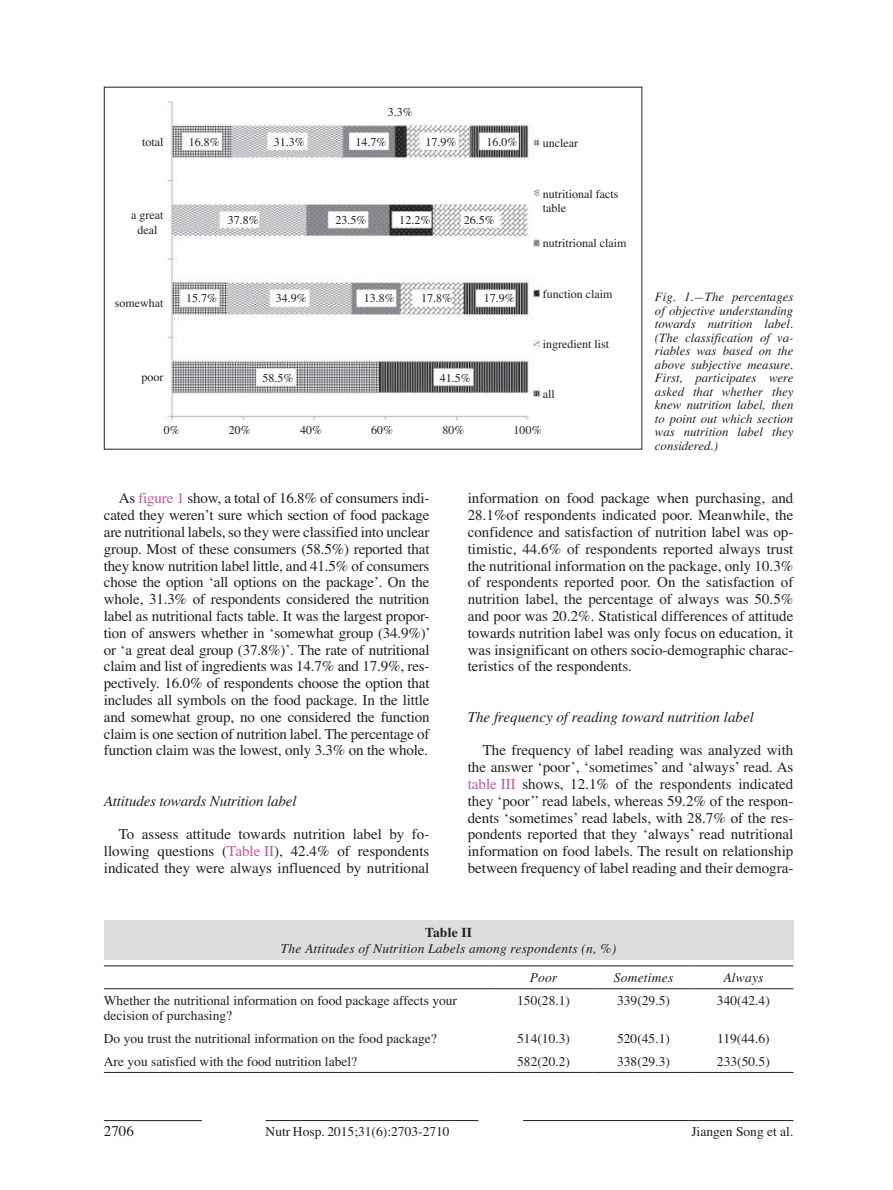
<style>
.page{position:relative;width:893px;height:1190px;background:#fff}
.page>*{position:absolute;margin:0;border:0;box-sizing:border-box;transform-origin:0 0}
.t1{font:15px/16.8px "Times";color:#231f20;text-align:justify}
.t2{font:italic 15px "Times";color:#231f20}
.t3{font:13.5px/15px "Times";color:#231f20}
.t4{font:italic 13.5px/29.2px "Times";letter-spacing:.015em;color:#231f20}
.t5{font:700 13.5px "Times";letter-spacing:.015em;color:#231f20}
.t6{font:italic 12.75px/13.5px "Times";color:#231f20;text-align:justify}
.t7{font:12px/14.4px "Times";color:#231f20}
.s1{color:#c3539f}
</style>
<div class="page">
<hr style="left:104px;top:1120px;width:98px;height:1px;background:#231f20">
<hr style="left:265px;top:1120px;width:213px;height:1px;background:#231f20">
<hr style="left:523px;top:1120px;width:270px;height:1px;background:#231f20">
<div style="left:104px;top:920px;width:689px;height:39px;background:#dcdddf"></div>
<hr style="left:104px;top:965px;width:389px;height:1px;background:#231f20">
<hr style="left:493px;top:965px;width:100px;height:1px;background:#231f20">
<hr style="left:593px;top:965px;width:100px;height:1px;background:#231f20">
<hr style="left:693px;top:965px;width:100px;height:1px;background:#231f20">
<hr style="left:104px;top:988px;width:389px;height:1px;background:#231f20">
<hr style="left:493px;top:988px;width:100px;height:1px;background:#231f20">
<hr style="left:593px;top:988px;width:100px;height:1px;background:#231f20">
<hr style="left:693px;top:988px;width:100px;height:1px;background:#231f20">
<hr style="left:104px;top:1072px;width:389px;height:1px;background:#231f20">
<hr style="left:493px;top:1072px;width:100px;height:1px;background:#231f20">
<hr style="left:593px;top:1072px;width:100px;height:1px;background:#231f20">
<hr style="left:693px;top:1072px;width:100px;height:1px;background:#231f20">
<img style="left:167px;top:101px;width:374px;height:321px">
<p class="t7" style="left:387px;top:105px;width:26px">3.3%</p>
<p class="t7" style="left:142px;top:135px;width:23px">total</p>
<p class="t7" style="left:189px;top:135px;width:32px">16.8%</p>
<p class="t7" style="left:274px;top:135px;width:32px">31.3%</p>
<p class="t7" style="left:355px;top:135px;width:32px">14.7%</p>
<p class="t7" style="left:425px;top:135px;width:32px">17.9%</p>
<p class="t7" style="left:486px;top:135px;width:32px">16.0%</p>
<p class="t7" style="left:542px;top:137px;width:37px">unclear</p>
<p class="t7" style="left:131px;top:209px;width:34px;text-align:center">a great deal</p>
<p class="t7" style="left:228px;top:214px;width:32px">37.8%</p>
<p class="t7" style="left:335px;top:214px;width:32px">23.5%</p>
<p class="t7" style="left:399px;top:214px;width:32px">12.2%</p>
<p class="t7" style="left:463px;top:214px;width:32px">26.5%</p>
<p class="t7" style="left:542px;top:187px;width:77px">nutritional facts table</p>
<p class="t7" style="left:542px;top:237px;width:85px">nutritrional claim</p>
<p class="t7" style="left:115px;top:297px;width:50px">somewhat</p>
<p class="t7" style="left:186px;top:291px;width:32px">15.7%</p>
<p class="t7" style="left:276px;top:291px;width:32px">34.9%</p>
<p class="t7" style="left:363px;top:291px;width:32px">13.8%</p>
<p class="t7" style="left:421px;top:291px;width:32px">17.8%</p>
<p class="t7" style="left:483px;top:291px;width:32px">17.9%</p>
<p class="t7" style="left:542px;top:287px;width:71px">function claim</p>
<p class="t7" style="left:141px;top:370px;width:23px">poor</p>
<p class="t7" style="left:262px;top:371px;width:32px">58.5%</p>
<p class="t7" style="left:440px;top:371px;width:32px">41.5%</p>
<p class="t7" style="left:542px;top:337px;width:68px">ingredient list</p>
<p class="t7" style="left:542px;top:388px;width:13px">all</p>
<p class="t7" style="left:164px;top:424px;width:17px">0%</p>
<p class="t7" style="left:229px;top:424px;width:23px">20%</p>
<p class="t7" style="left:300px;top:424px;width:23px">40%</p>
<p class="t7" style="left:371px;top:424px;width:23px">60%</p>
<p class="t7" style="left:442px;top:424px;width:23px">80%</p>
<p class="t7" style="left:513px;top:424px;width:29px">100%</p>
<p class="t6" style="left:654px;top:291px;width:140px">Fig. 1.—The percentages of objective understanding towards nutrition label. (The classification of va&shy;riables was based on the above subjective measure.<br>First, participates were asked that whether they knew nutrition label, then to point out which section was nutrition label they considered.)</p>
<p class="t1" style="left:104px;top:491px;width:328px;text-indent:15px">As <span class="s1">figure 1</span> show, a total of 16.8% of consumers indi&shy;cated they weren’t sure which section of food package are nutritional labels, so they were classified into unclear group. Most of these consumers (58.5%) reported that they know nutrition label little, and 41.5% of consumers chose the option ‘all options on the package’. On the whole, 31.3% of respondents considered the nutrition label as nutritional facts table. It was the largest propor&shy;tion of answers whether in ‘somewhat group (34.9%)’ or ‘a great deal group (37.8%)’. The rate of nutritional claim and list of ingredients was 14.7% and 17.9%, res&shy;pectively. 16.0% of respondents choose the option that includes all symbols on the food package. In the little and somewhat group, no one considered the function claim is one section of nutrition label. The percentage of function claim was the lowest, only 3.3% on the whole.</p>
<p class="t2" style="left:104px;top:791px;width:194px">Attitudes towards Nutrition label</p>
<p class="t1" style="left:104px;top:827px;width:327px;text-indent:15px">To assess attitude towards nutrition label by fo&shy;llowing questions (<span class="s1">Table II</span>), 42.4% of respondents indicated they were always influenced by nutritional</p>
<p class="t1" style="left:467px;top:491px;width:327px">information on food package when purchasing, and 28.1%of respondents indicated poor. Meanwhile, the confidence and satisfaction of nutrition label was op&shy;timistic, 44.6% of respondents reported always trust the nutritional information on the package, only 10.3% of respondents reported poor. On the satisfaction of nutrition label, the percentage of always was 50.5% and poor was 20.2%. Statistical differences of attitude towards nutrition label was only focus on education, it was insignificant on others socio-demographic charac&shy;teristics of the respondents.</p>
<p class="t2" style="left:467px;top:707px;width:287px">The frequency of reading toward nutrition label</p>
<p class="t1" style="left:467px;top:743px;width:327px;text-indent:15px">The frequency of label reading was analyzed with the answer ‘poor’, ‘sometimes’ and ‘always’ read. As <span class="s1">table III</span> shows, 12.1% of the respondents indicated they ‘poor’’ read labels, whereas 59.2% of the respon&shy;dents ‘sometimes’ read labels, with 28.7% of the res&shy;pondents reported that they ‘always’ read nutritional information on food labels. The result on relationship between frequency of label reading and their demogra-</p>
<p class="t5" style="left:425px;top:923px;width:49px">Table II</p>
<p class="t4" style="left:529px;top:935px;width:88px;text-indent:-249px">The Attitudes of Nutrition Labels among respondents (n, %)<br>Poor</p>
<p class="t4" style="left:613px;top:964px;width:61px">Sometimes</p>
<p class="t4" style="left:723px;top:964px;width:42px">Always</p>
<p class="t3" style="left:104px;top:994px;width:354px">Whether the nutritional information on food package affects your decision of purchasing?</p>
<p class="t3" style="left:517px;top:994px;width:54px">150(28.1)</p>
<p class="t3" style="left:617px;top:994px;width:54px">339(29.5)</p>
<p class="t3" style="left:716px;top:994px;width:54px">340(42.4)</p>
<p class="t3" style="left:104px;top:1032px;width:334px">Do you trust the nutritional information on the food package?</p>
<p class="t3" style="left:517px;top:1032px;width:54px">514(10.3)</p>
<p class="t3" style="left:617px;top:1032px;width:54px">520(45.1)</p>
<p class="t3" style="left:717px;top:1032px;width:54px">119(44.6)</p>
<p class="t3" style="left:104px;top:1055px;width:255px">Are you satisfied with the food nutrition label?</p>
<p class="t3" style="left:517px;top:1055px;width:54px">582(20.2)</p>
<p class="t3" style="left:617px;top:1055px;width:54px">338(29.3)</p>
<p class="t3" style="left:716px;top:1055px;width:54px">233(50.5)</p>
<p class="t1" style="left:104px;top:1123px;width:31px">2706</p>
<p class="t3" style="left:265px;top:1124px;width:185px">Nutr Hosp. 2015;31(6):2703-2710</p>
<p class="t3" style="left:691px;top:1124px;width:103px">Jiangen Song et al.</p>
</div>
